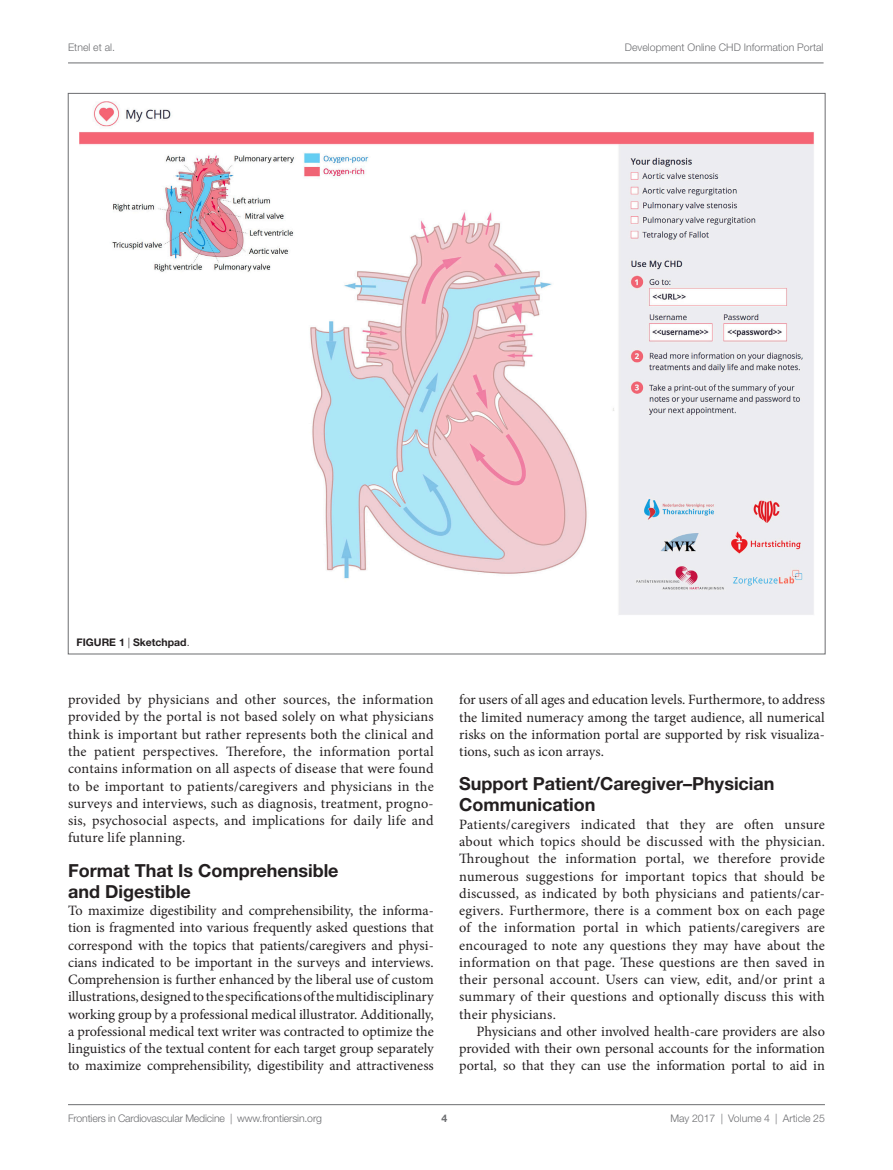
<style>
.page{position:relative;width:893px;height:1170px;background:#fff}
.page>*{position:absolute;margin:0;border:0;box-sizing:border-box;transform-origin:0 0}
.t1{font:700 18px/21px "Helvetica Neue LT Std";color:#231f20}
.t2{font:14.25px/17.2px "Minion Pro";letter-spacing:.005em;color:#231f20;text-align:justify}
.t3{font:300 10.5px "Helvetica Neue LT Std";color:#6c6d70}
.t4{font:700 10.5px "Helvetica Neue LT Std";color:#231f20}
.t5{font:700 10.5px "Helvetica Neue LT Std";color:#6c6d70}
.s1{font-weight:300}
</style>
<div class="page">
<img style="left:79px;top:102px;width:735px;height:513px">
<hr style="left:68px;top:63px;width:756px;height:1px;background:#6c6d70">
<hr style="left:68px;top:1104px;width:757px;height:1px;background:#6c6d70">
<p class="t3" style="left:68px;top:41px;width:49px">Etnel et al.</p>
<p class="t3" style="left:625px;top:41px;width:200px">Development Online CHD Information Portal</p>
<p class="t4" style="left:77px;top:635px;width:114px">Figure 1 <span class="s1">|</span> Sketchpad<span class="s1">.</span></p>
<p class="t2" style="left:68px;top:691px;width:367px">provided by physicians and other sources, the information provided by the portal is not based solely on what physicians think is important but rather represents both the clinical and the patient perspectives. Therefore, the information portal contains information on all aspects of disease that were found to be important to patients/caregivers and physicians in the surveys and interviews, such as diagnosis, treatment, progno&shy;sis, psychosocial aspects, and implications for daily life and future life planning.</p>
<p class="t1" style="left:68px;top:859px;width:272px">Format That Is Comprehensible and Digestible</p>
<p class="t2" style="left:68px;top:901px;width:367px">To maximize digestibility and comprehensibility, the informa&shy;tion is fragmented into various frequently asked questions that correspond with the topics that patients/caregivers and physi&shy;cians indicated to be important in the surveys and interviews.<br>Comprehension is further enhanced by the liberal use of custom illustrations, designed to the specifications of the multidisciplinary working group by a professional medical illustrator. Additionally, a professional medical text writer was contracted to optimize the linguistics of the textual content for each target group separately to maximize comprehensibility, digestibility and attractiveness</p>
<p class="t2" style="left:459px;top:691px;width:367px">for users of all ages and education levels. Furthermore, to address the limited numeracy among the target audience, all numerical risks on the information portal are supported by risk visualiza&shy;tions, such as icon arrays.</p>
<p class="t1" style="left:459px;top:773px;width:317px">Support Patient/Caregiver–Physician<br>Communication</p>
<p class="t2" style="left:459px;top:815px;width:367px">Patients/caregivers indicated that they are often unsure about which topics should be discussed with the physician.<br>Throughout the information portal, we therefore provide numerous suggestions for important topics that should be discussed, as indicated by both physicians and patients/car&shy;egivers. Furthermore, there is a comment box on each page of the information portal in which patients/caregivers are encouraged to note any questions they may have about the information on that page. These questions are then saved in their personal account. Users can view, edit, and/or print a summary of their questions and optionally discuss this with their physicians.</p>
<p class="t2" style="left:459px;top:1022px;width:367px;text-indent:17px">Physicians and other involved health-care providers are also provided with their own personal accounts for the information portal, so that they can use the information portal to aid in</p>
<p class="t3" style="left:68px;top:1111px;width:255px">Frontiers in Cardiovascular Medicine | www.frontiersin.org</p>
<p class="t3" style="left:670px;top:1111px;width:156px">May 2017 | Volume 4 | Article 25</p>
<p class="t5" style="left:441px;top:1111px;width:7px">4</p>
</div>
